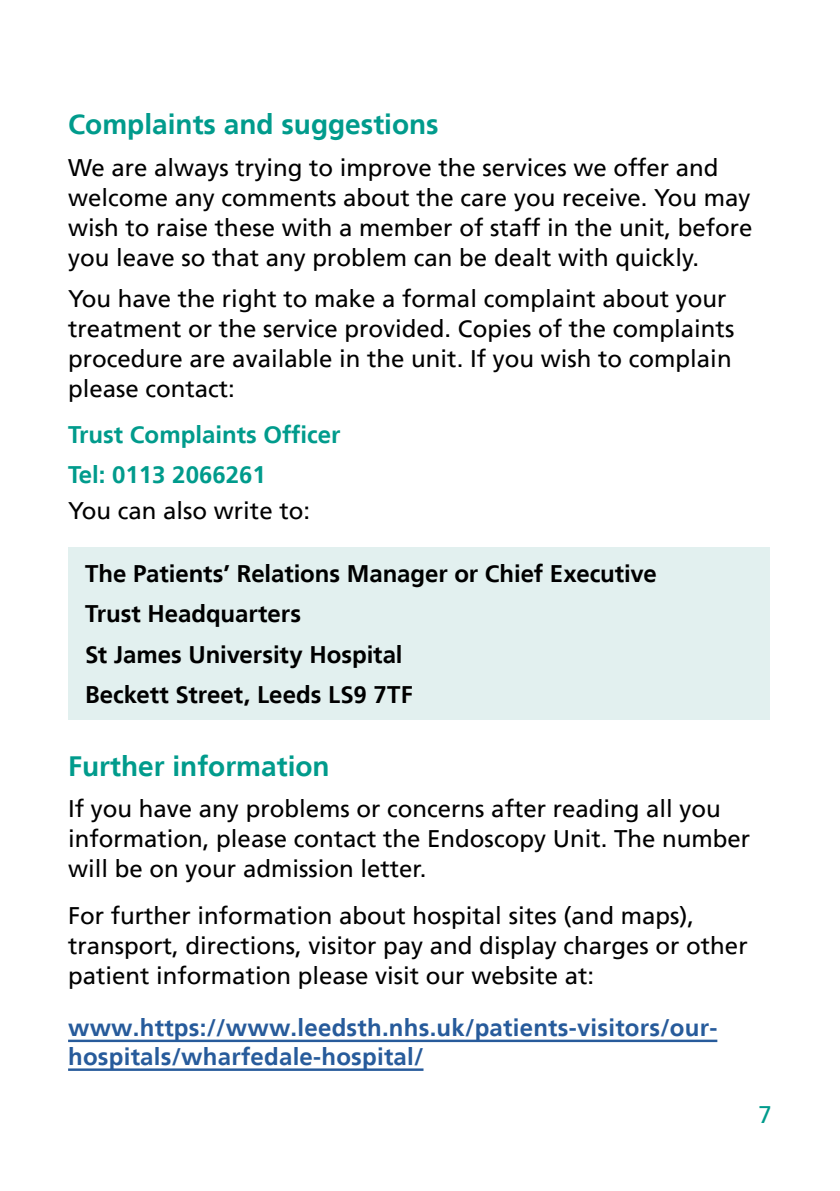
<style>
.page{position:relative;width:840px;height:1191px;background:#fff}
.page>*{position:absolute;margin:0;border:0;box-sizing:border-box;transform-origin:0 0}
.Main_Headings{font:700 28px "Frutiger LT";color:#009b8c}
.Body_Text{font:24px/30px "Frutiger LT";color:#000}
.Body_Text-2{font:700 24px "Frutiger LT";letter-spacing:-.005em;color:#000}
.Sub_Heading{font:700 24px/28.8px "Frutiger LT";letter-spacing:.01em;color:#275b9b}
.Sub_Heading-2{font:700 24px "Frutiger LT";color:#009b8c}
.t1{font:24px "Frutiger LT";color:#009b8c}
</style>
<div class="page">
<hr style="left:68px;top:1039px;width:649px;height:3px;background:#275b9b">
<hr style="left:68px;top:1068px;width:355px;height:3px;background:#275b9b">
<div style="left:68px;top:547px;width:701px;height:172px;background:#e2f0ef"></div>
<p class="Main_Headings" style="left:68px;top:108px;width:372px">Complaints and suggestions</p>
<p class="Body_Text" style="left:68px;top:153px;width:685px">We are always trying to improve the services we offer and welcome any comments about the care you receive. You may wish to raise these with a member of staff in the unit, before you leave so that any problem can be dealt with quickly.</p>
<p class="Body_Text" style="left:68px;top:284px;width:667px">You have the right to make a formal complaint about your treatment or the service provided. Copies of the complaints procedure are available in the unit. If you wish to complain please contact:</p>
<p class="Sub_Heading-2" style="left:68px;top:420px;width:274px">Trust Complaints Officer</p>
<p class="Sub_Heading-2" style="left:68px;top:461px;width:199px">Tel: 0113 2066261</p>
<p class="Body_Text" style="left:68px;top:495px;width:243px">You can also write to:</p>
<p class="Body_Text-2" style="left:85px;top:560px;width:573px">The Patients’ Relations Manager or Chief Executive</p>
<p class="Body_Text-2" style="left:85px;top:600px;width:217px">Trust Headquarters</p>
<p class="Body_Text-2" style="left:85px;top:640px;width:319px">St James University Hospital</p>
<p class="Body_Text-2" style="left:85px;top:680px;width:329px">Beckett Street, Leeds LS9 7TF</p>
<p class="Main_Headings" style="left:68px;top:750px;width:263px">Further information</p>
<p class="Body_Text" style="left:68px;top:794px;width:683px">If you have any problems or concerns after reading all you information, please contact the Endoscopy Unit. The number will be on your admission letter.</p>
<p class="Body_Text" style="left:68px;top:901px;width:680px">For further information about hospital sites (and maps), transport, directions, visitor pay and display charges or other patient information please visit our website at:</p>
<p class="Sub_Heading" style="left:68px;top:1013px;width:650px">www.https://www.leedsth.nhs.uk/patients-visitors/our&shy;hospitals/wharfedale-hospital/</p>
<p class="t1" style="left:758px;top:1101px;width:15px">7</p>
</div>
